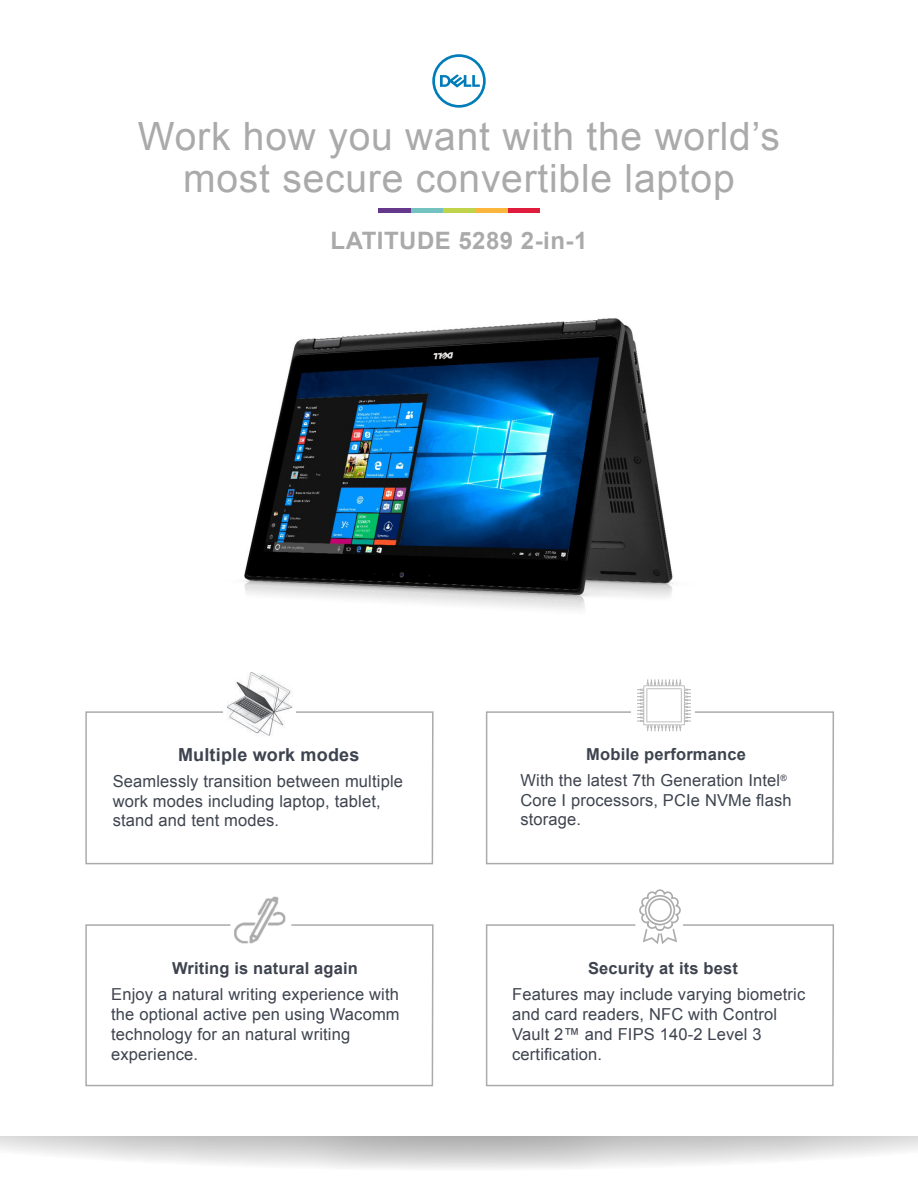
<style>
.page{position:relative;width:918px;height:1188px;background:#fff}
.page>*{position:absolute;margin:0;border:0;box-sizing:border-box;transform-origin:0 0}
.t1{font:39px/42px "Arial";letter-spacing:.02em;color:#aaa;text-align:center}
.t2{font:700 24px "Arial";letter-spacing:.02em;color:#aaa}
.t3{font:700 18px "Arial";letter-spacing:.01em;color:#3e444f}
.t4{font:16.5px/19.8px "Arial";letter-spacing:.01em;color:#3e444f}
.t5{font:700 16.5px "Arial";letter-spacing:.01em;color:#3e444f}
</style>
<div class="page">
<svg style="left:0;top:1136px;width:918px;height:32px"></svg>
<hr style="left:443px;top:209px;width:32px;height:4px;background:#bfd44a">
<hr style="left:411px;top:209px;width:32px;height:4px;background:#73c2bf">
<hr style="left:507px;top:209px;width:33px;height:4px;background:#e01c3d">
<hr style="left:475px;top:209px;width:32px;height:4px;background:#fab53d">
<hr style="left:378px;top:209px;width:33px;height:4px;background:#66388c">
<svg style="left:432px;top:54px;width:54px;height:54px"></svg>
<svg style="left:85px;top:711px;width:349px;height:154px"></svg>
<svg style="left:485px;top:924px;width:349px;height:163px"></svg>
<svg style="left:639px;top:889px;width:42px;height:55px"></svg>
<svg style="left:85px;top:924px;width:349px;height:163px"></svg>
<svg style="left:485px;top:711px;width:349px;height:154px"></svg>
<svg style="left:637px;top:679px;width:54px;height:52px"></svg>
<img style="left:244px;top:318px;width:430px;height:292px">
<img style="left:223px;top:673px;width:73px;height:65px">
<img style="left:231px;top:896px;width:61px;height:55px">
<p class="t1" style="left:138px;top:116px;width:644px">Work how you want with the world’s most secure convertible laptop</p>
<p class="t2" style="left:331px;top:225px;width:258px">LATITUDE 5289 2-in-1</p>
<p class="t3" style="left:178px;top:743px;width:183px">Multiple work modes</p>
<p class="t4" style="left:113px;top:771px;width:292px">Seamlessly transition between multiple work modes including laptop, tablet, stand and tent modes.</p>
<p class="t5" style="left:172px;top:958px;width:187px">Writing is natural again</p>
<p class="t4" style="left:111px;top:985px;width:290px">Enjoy a natural writing experience with the optional active pen using Wacomm technology for an natural writing experience.</p>
<p class="t5" style="left:586px;top:743px;width:161px">Mobile performance</p>
<p class="t4" style="left:520px;top:770px;width:273px">With the latest 7th Generation Intel<sup>®<br></sup>Core I processors, PCIe NVMe flash storage.</p>
<p class="t5" style="left:588px;top:958px;width:151px">Security at its best</p>
<p class="t4" style="left:512px;top:985px;width:295px">Features may include varying biometric and card readers, NFC with Control<br>Vault 2™ and FIPS 140-2 Level 3 certification.</p>
</div>
